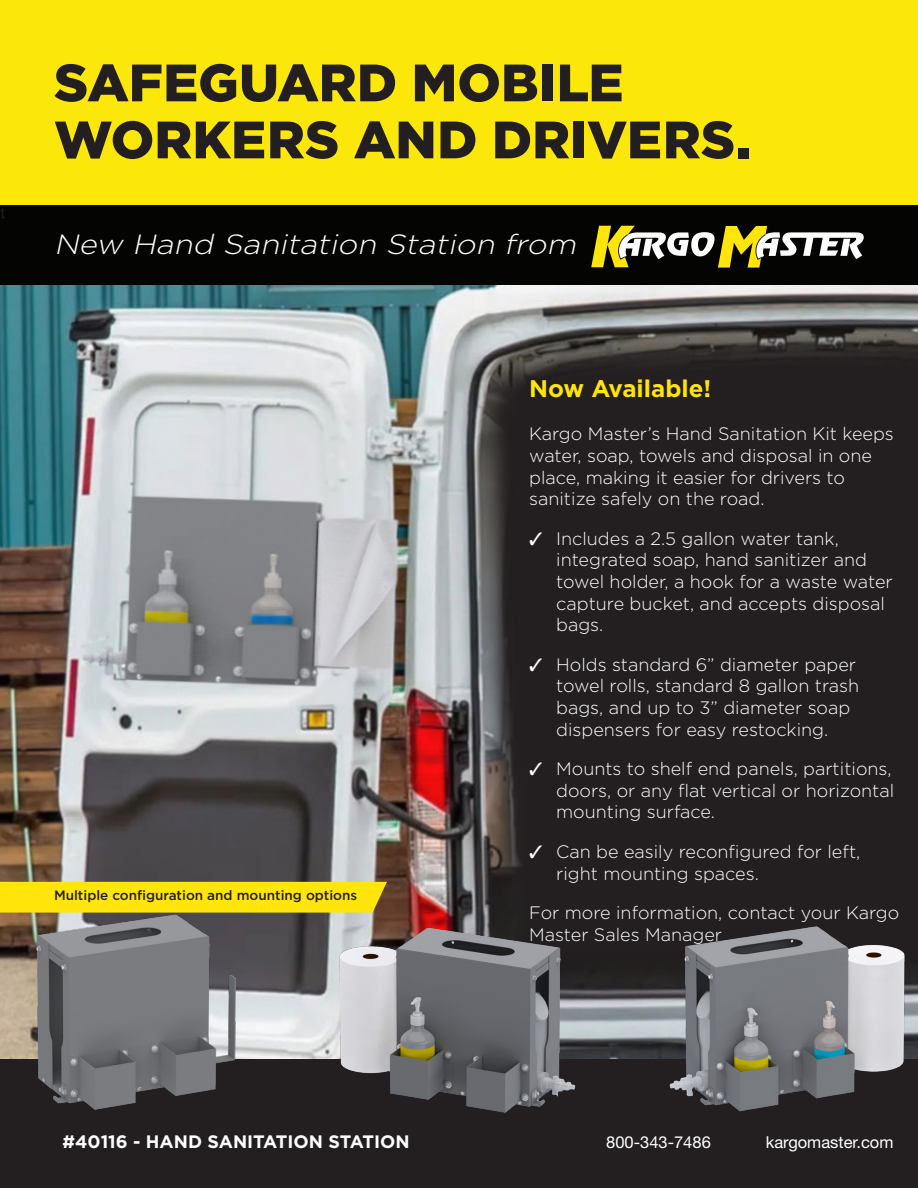
<style>
.page{position:relative;width:918px;height:1188px;background:#fff}
.page>*{position:absolute;margin:0;border:0;box-sizing:border-box;transform-origin:0 0}
.t1{font:900 52.5px/57px "Gotham";color:#231f20}
.t2{font:italic 300 27.75px "Gotham";color:#fff;scale:1.12 1}
.t3{font:700 24px "Gotham";color:#ffe509}
.t4{font:300 18px/21.6px "Gotham";color:#fff}
.t5{font:700 18px "Gotham";color:#fff}
.t6{font:18px "Minion Pro";color:#231f20}
.t7{font:16.5px "Helvetica Neue LT Std";color:#fff}
.t8{font:500 13.5px "Gotham";color:#231f20}
.s1{font-family:"Minion Pro";font-weight:400;color:#231f20}
</style>
<div class="page">
<img style="left:0;top:284px;width:918px;height:775px">
<div style="left:0;top:1059px;width:918px;height:129px;background:#231f20"></div>
<div style="left:0;top:0;width:918px;height:205px;background:#fbe709"></div>
<div style="left:0;top:205px;width:918px;height:79px;background:#040503"></div>
<img style="left:655px;top:909px;width:263px;height:203px">
<img style="left:328px;top:909px;width:262px;height:204px">
<img style="left:0;top:913px;width:263px;height:197px">
<svg style="left:591px;top:226px;width:273px;height:42px"></svg>
<div style="left:0;top:882px;width:387px;height:31px;background:#ffe509"></div>
<p class="t6" style="left:0;top:200px;width:7px">t</p>
<p class="t1" style="left:54px;top:53px;width:699px">SAFEGUARD MOBILE<br>WORKERS AND DRIVERS.</p>
<p class="t2" style="left:54px;top:226px;width:474px">New Hand Sanitation Station from</p>
<p class="t8" style="left:54px;top:886px;width:305px">Multiple configuration and mounting options</p>
<p class="t3" style="left:529px;top:373px;width:184px">Now Available!</p>
<p class="t4" style="left:529px;top:423px;width:366px">Kargo Master’s Hand Sanitation Kit keeps water, soap, towels and disposal in one place, making it easier for drivers to</p>
<p class="t4" style="left:529px;top:488px;width:237px">sanitize safely on the road.</p>
<p class="t4" style="left:556px;top:527px;width:338px;text-indent:-27px">✓ Includes a 2.5 gallon water tank, integrated soap, hand sanitizer and towel holder, a hook for a waste water capture bucket, and accepts disposal bags.</p>
<p class="t4" style="left:556px;top:653px;width:304px;text-indent:-27px">✓ Holds standard 6” diameter paper towel rolls, standard 8 gallon trash bags, and up to 3” diameter soap dispensers for easy restocking.</p>
<p class="t4" style="left:556px;top:758px;width:340px;text-indent:-27px">✓ Mounts to shelf end panels, partitions, doors, or any flat vertical or horizontal mounting surface.</p>
<p class="t4" style="left:556px;top:840px;width:306px;text-indent:-27px">✓ Can be easily reconfigured for left, right mounting spaces.</p>
<p class="t4" style="left:529px;top:902px;width:372px">For more information, contact your Kargo<br>Master Sales Manager</p>
<p class="t5" style="left:54px;top:1130px;width:357px"><span class="s1">#</span>#40116 - HAND SANITATION STATION</p>
<p class="t7" style="left:606px;top:1132px;width:106px">800-343-7486</p>
<p class="t7" style="left:766px;top:1132px;width:129px">kargomaster.com</p>
</div>
